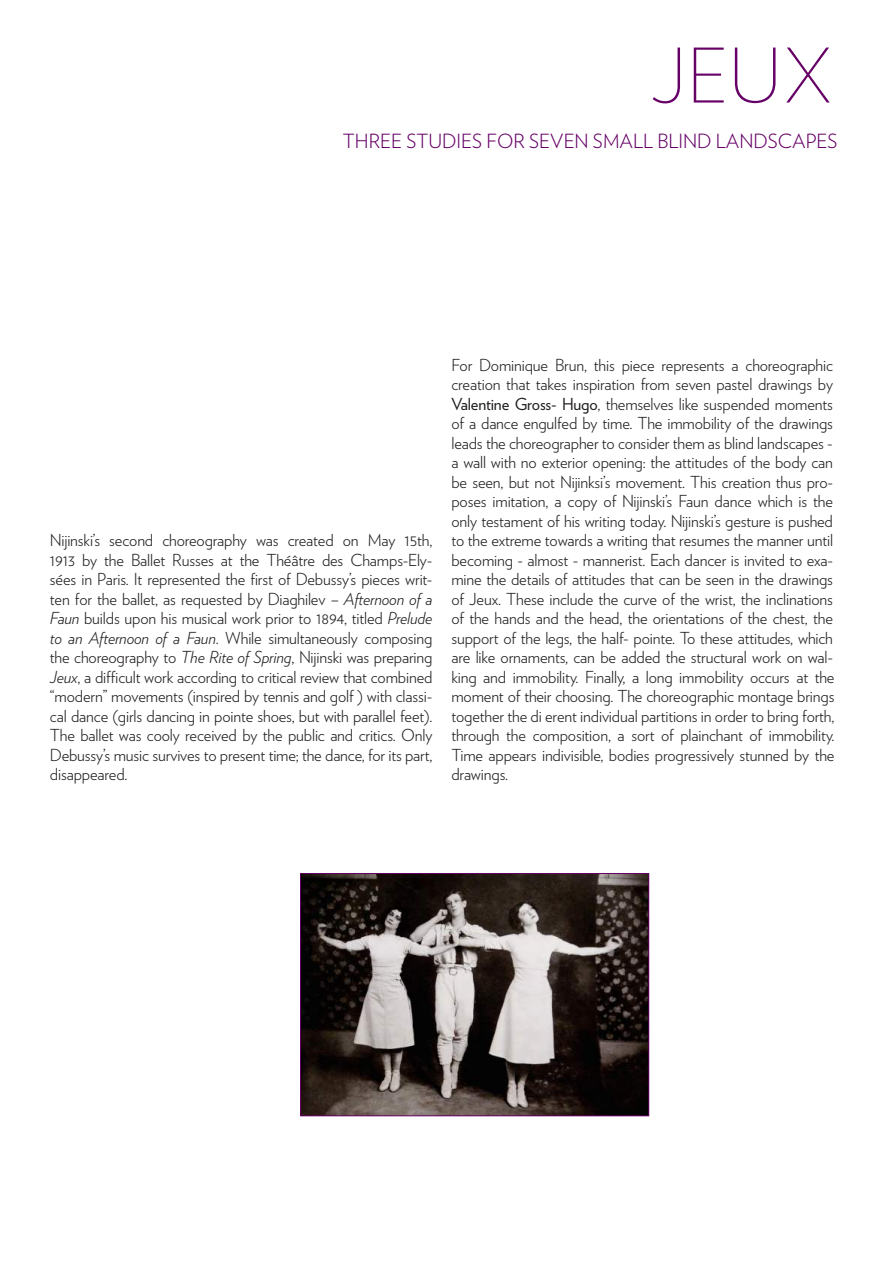
<style>
.page{position:relative;width:893px;height:1263px;background:#fff}
.page>*{position:absolute;margin:0;border:0;box-sizing:border-box;transform-origin:0 0}
.t1{font:200 75px "Verlag";color:#606}
.t2{font:300 19.5px "Verlag";color:#606}
.t3{font:300 16.5px/19.5px "Verlag";letter-spacing:-.01em;color:#231f20;text-align:justify}
.s1{font-style:italic}
.s2{font-weight:400}
</style>
<div class="page">
<img style="left:302px;top:875px;width:345px;height:239px">
<div style="left:300px;top:873px;width:349px;height:243px;border:1px solid #606"></div>
<h1 class="t1" style="left:651px;top:22px;width:184px">JEUX</h1>
<p class="t2" style="left:343px;top:126px;width:496px">THREE STUDIES FOR SEVEN SMALL BLIND LANDSCAPES</p>
<p class="t3" style="left:50px;top:529px;width:384px">Nijinski’s second choreography was created on May 15th, 1913 by the Ballet Russes at the Théâtre des Champs-Ely&shy;sées in Paris. It represented the first of Debussy’s pieces writ&shy;ten for the ballet, as requested by Diaghilev – <span class="s1">Afternoon of a Faun</span> builds upon his musical work prior to 1894, titled <span class="s1">Prelude to an Afternoon of a Faun</span>. While simultaneously composing the choreography to <span class="s1">The Rite of Spring</span>, Nijinski was preparing <span class="s1">Jeux</span>, a difficult work according to critical review that combined “modern” movements (inspired by tennis and golf ) with classi&shy;cal dance (girls dancing in pointe shoes, but with parallel feet).<br>The ballet was cooly received by the public and critics. Only Debussy’s music survives to present time; the dance, for its part, disappeared.</p>
<p class="t3" style="left:451px;top:354px;width:385px">For Dominique Brun, this piece represents a choreographic creation that takes inspiration from seven pastel drawings by <span class="s2">Valentine Gross- Hugo</span>, themselves like suspended moments of a dance engulfed by time. The immobility of the drawings leads the choreographer to consider them as blind landscapes - a wall with no exterior opening: the attitudes of the body can be seen, but not Nijinksi’s movement. This creation thus pro&shy;poses imitation, a copy of Nijinski’s Faun dance which is the only testament of his writing today. Nijinski’s gesture is pushed to the extreme towards a writing that resumes the manner until becoming - almost - mannerist. Each dancer is invited to exa&shy;mine the details of attitudes that can be seen in the drawings of Jeux. These include the curve of the wrist, the inclinations of the hands and the head, the orientations of the chest, the support of the legs, the half- pointe. To these attitudes, which are like ornaments, can be added the structural work on wal&shy;king and immobility. Finally, a long immobility occurs at the moment of their choosing. The choreographic montage brings together the di erent individual partitions in order to bring forth, through the composition, a sort of plainchant of immobility.<br>Time appears indivisible, bodies progressively stunned by the drawings.</p>
</div>
